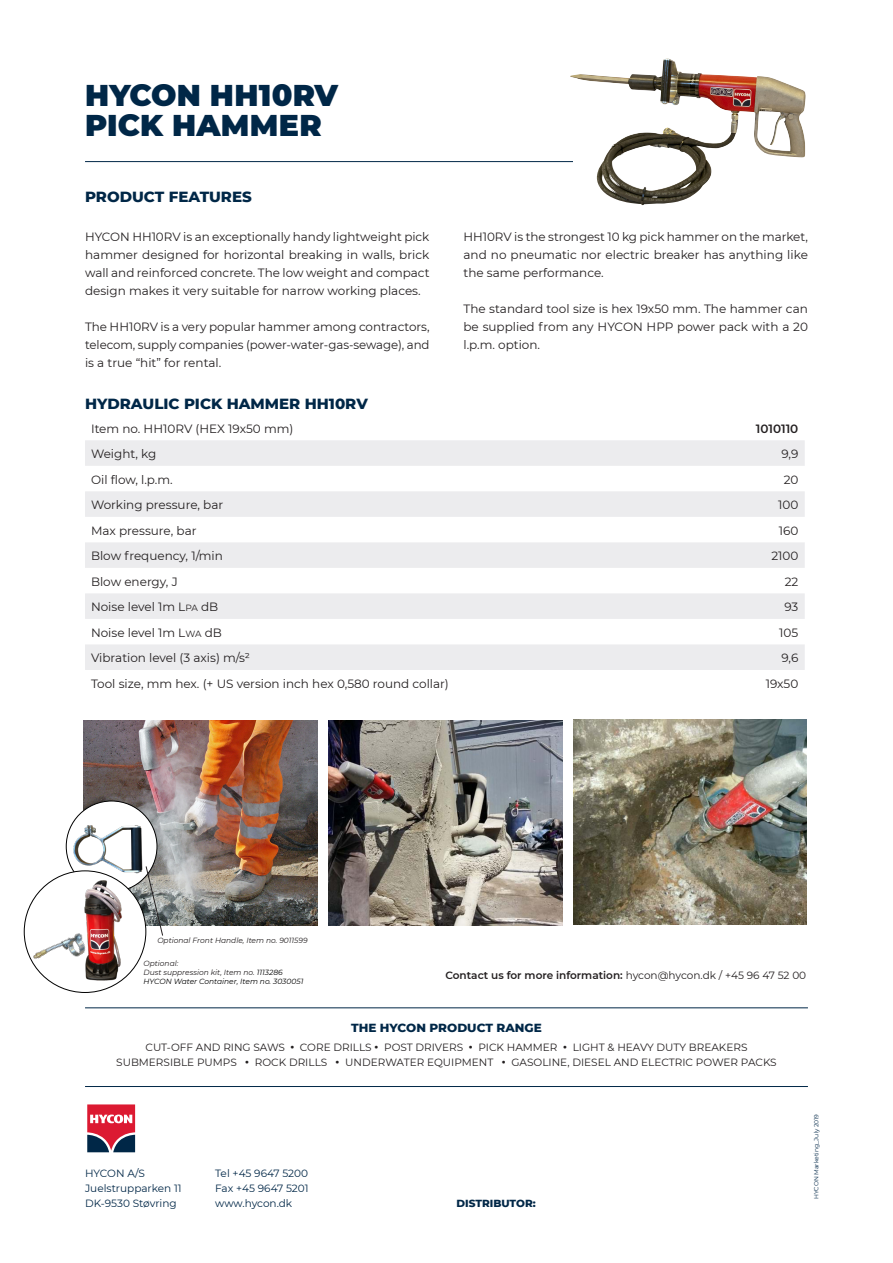
<style>
.page{position:relative;width:893px;height:1263px;background:#fff}
.page>*{position:absolute;margin:0;border:0;box-sizing:border-box;transform-origin:0 0}
.HYCON_Header{font:900 30px "Montserrat";letter-spacing:.01em;color:#002747}
.t1{font:800 15px "Montserrat";color:#002747}
.HYCON_Body{font:12px/18px "Montserrat";color:#231f20;text-align:justify}
.HYCON_Infotext{font:800 12px "Montserrat";color:#002747}
.HYCON_Body-2{font:600 12px "Montserrat";color:#231f20}
.HYCON_Infotext-2{font:10.5px "Montserrat";color:#231f20}
.t2{font:10.5px "Montserrat";color:#002747}
.HYCON_Infotext-3{font:600 10.5px "Montserrat";color:#231f20}
.t3{font:800 10.5px "Montserrat";color:#002747}
.HYCON_Body-3{font:italic 7.5px/9px "Montserrat";color:#000}
.HYCON_Body-4{font:italic 7.5px "Montserrat";color:#231f20}
.t4{font:6px "Montserrat";color:#002747}
.s1{font-size:9px}
.s2{color:#231f20}
.s3{font-weight:400}
.s4{font-weight:900}
</style>
<div class="page">
<hr style="left:85px;top:161px;width:723px;height:1px;background:#002747">
<div style="left:85px;top:440px;width:720px;height:26px;background:#ececee"></div>
<svg style="left:85px;top:491px;width:720px;height:179px;fill:#ececee"></svg>
<hr style="left:85px;top:1007px;width:723px;height:1px;background:#002747">
<hr style="left:85px;top:1086px;width:723px;height:1px;background:#002747">
<img style="left:328px;top:721px;width:234px;height:204px">
<img style="left:573px;top:720px;width:234px;height:205px">
<img style="left:84px;top:721px;width:234px;height:205px">
<svg style="left:573px;top:116px;width:235px;height:87px"></svg>
<img style="left:570px;top:59px;width:163px;height:84px">
<div style="left:66px;top:801px;width:91px;height:91px;background:#fff;border-radius:50%"></div>
<img style="left:71px;top:825px;width:72px;height:49px">
<div style="left:24px;top:871px;width:122px;height:121px;background:#fff;border-radius:50%"></div>
<img style="left:84px;top:874px;width:42px;height:111px">
<img style="left:27px;top:920px;width:70px;height:65px">
<svg style="left:145px;top:865px;width:19px;height:71px"></svg>
<svg style="left:87px;top:1104px;width:49px;height:49px;background:#ae4d61"></svg>
<p class="HYCON_Header" style="left:85px;top:73px;width:255px">HYCON HH10RV</p>
<p class="HYCON_Header" style="left:85px;top:103px;width:238px">PICK HAMMER</p>
<p class="t1" style="left:85px;top:185px;width:168px">PRODUCT FEATURES</p>
<p class="HYCON_Body" style="left:85px;top:228px;width:346px">HYCON HH10RV is an exceptionally handy lightweight pick hammer designed for horizontal breaking in walls, brick wall and reinforced concrete. The low weight and compact design makes it very suitable for narrow working places.</p>
<p class="HYCON_Body" style="left:85px;top:318px;width:346px">The HH10RV is a very popular hammer among contractors, telecom, supply companies (power-water-gas-sewage), and is a true “hit” for rental.</p>
<p class="HYCON_Body" style="left:463px;top:228px;width:346px">HH10RV is the strongest 10 kg pick hammer on the market, and no pneumatic nor electric breaker has anything like the same performance.</p>
<p class="HYCON_Body" style="left:463px;top:300px;width:346px">The standard tool size is hex 19x50 mm. The hammer can be supplied from any HYCON HPP power pack with a 20 l.p.m. option.</p>
<p class="t1" style="left:85px;top:392px;width:284px">HYDRAULIC PICK HAMMER HH10RV</p>
<p class="HYCON_Body" style="left:91px;top:419px;width:204px">Item no. HH10RV (HEX 19x50 mm)</p>
<p class="HYCON_Body-2" style="left:756px;top:420px;width:44px">1010110</p>
<p class="HYCON_Body" style="left:91px;top:445px;width:67px">Weight, kg</p>
<p class="HYCON_Body" style="left:781px;top:445px;width:19px">9,9</p>
<p class="HYCON_Body" style="left:91px;top:470px;width:83px">Oil flow, l.p.m.</p>
<p class="HYCON_Body" style="left:784px;top:470px;width:16px">20</p>
<p class="HYCON_Body" style="left:91px;top:496px;width:134px">Working pressure, bar</p>
<p class="HYCON_Body" style="left:778px;top:496px;width:22px">100</p>
<p class="HYCON_Body" style="left:91px;top:521px;width:107px">Max pressure, bar</p>
<p class="HYCON_Body" style="left:779px;top:521px;width:21px">160</p>
<p class="HYCON_Body" style="left:91px;top:547px;width:133px">Blow frequency, 1/min</p>
<p class="HYCON_Body" style="left:771px;top:547px;width:29px">2100</p>
<p class="HYCON_Body" style="left:91px;top:572px;width:88px">Blow energy, J</p>
<p class="HYCON_Body" style="left:785px;top:572px;width:15px">22</p>
<p class="HYCON_Body" style="left:91px;top:598px;width:129px">Noise level 1m L<span class="s1">PA</span> dB</p>
<p class="HYCON_Body" style="left:784px;top:598px;width:15px">93</p>
<p class="HYCON_Body" style="left:91px;top:623px;width:132px">Noise level 1m L<span class="s1">WA</span> dB</p>
<p class="HYCON_Body" style="left:779px;top:623px;width:21px">105</p>
<p class="HYCON_Body" style="left:91px;top:649px;width:160px">Vibration level (3 axis) m/s²</p>
<p class="HYCON_Body" style="left:781px;top:649px;width:18px">9,6</p>
<p class="HYCON_Body" style="left:91px;top:674px;width:359px">Tool size, mm hex. (+ US version inch hex 0,580 round collar)</p>
<p class="HYCON_Body" style="left:766px;top:674px;width:34px">19x50</p>
<p class="HYCON_Body-4" style="left:157px;top:935px;width:152px">Optional Front Handle, Item no. 9011599</p>
<p class="HYCON_Body-3" style="left:144px;top:959px;width:161px"><span class="s2">Optional:<br>Dust suppression kit, Item no.</span> 1113286<br>HYCON Water Container, Item no. 3030051</p>
<p class="HYCON_Infotext-3" style="left:445px;top:967px;width:362px">Contact us for more information: <span class="s3">hycon@hycon.dk / +45 96 47 52 00</span></p>
<p class="HYCON_Infotext" style="left:351px;top:1019px;width:192px">THE HYCON PRODUCT RANGE</p>
<p class="HYCON_Infotext-2" style="left:146px;top:1040px;width:603px">CUT-OFF AND RING SAWS <span class="s4">·</span> CORE DRILLS <span class="s4">·</span> POST DRIVERS <span class="s4">·</span> PICK HAMMER <span class="s4">·</span> LIGHT &amp; HEAVY DUTY BREAKERS</p>
<p class="HYCON_Infotext-2" style="left:116px;top:1055px;width:662px">SUBMERSIBLE PUMPS <span class="s4">·</span> ROCK DRILLS <span class="s4">·</span> UNDERWATER EQUIPMENT <span class="s4">·</span> GASOLINE, DIESEL AND ELECTRIC POWER PACKS</p>
<p class="t2" style="left:85px;top:1166px;width:61px">HYCON A/S</p>
<p class="t2" style="left:85px;top:1181px;width:98px">Juelstrupparken 11</p>
<p class="t2" style="left:85px;top:1196px;width:93px">DK-9530 Støvring</p>
<p class="t2" style="left:215px;top:1166px;width:94px">Tel +45 9647 5200</p>
<p class="t2" style="left:215px;top:1181px;width:95px">Fax +45 9647 5201</p>
<p class="t2" style="left:215px;top:1196px;width:78px">www.hycon.dk</p>
<p class="t3" style="left:456px;top:1195px;width:81px">DISTRIBUTOR:</p>
<p class="t4" style="left:812px;top:1199px;width:87px;rotate:-90deg">HYCON Marketing_July 2019</p>
</div>
